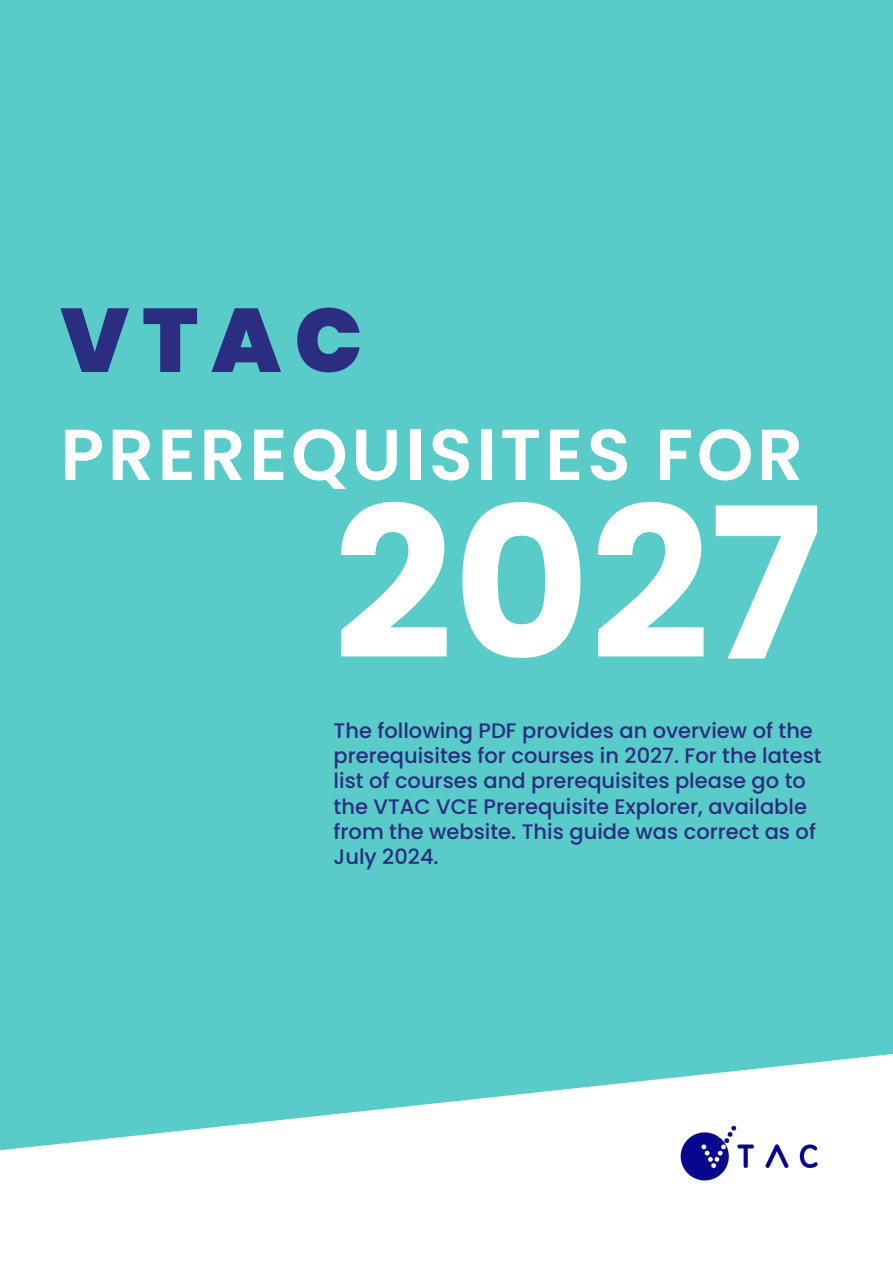
<style>
.page{position:relative;width:893px;height:1263px;background:#fff}
.page>*{position:absolute;margin:0;border:0;box-sizing:border-box;transform-origin:0 0}
.t1{font:700 210px "Poppins";color:#fff}
.t2{font:900 90px "Poppins";color:#2a2d80}
.t3{font:600 72px "Poppins";letter-spacing:.05em;color:#fff}
.t4{font:500 21px/25.2px "Poppins";color:#2a2d80}
</style>
<div class="page">
<div style="left:0;top:0;width:893px;height:1150px;background:#59cbc8"></div>
<img style="left:668px;top:1112px;width:154px;height:69px">
<p class="t2" style="left:60px;top:288px;width:303px">VTAC</p>
<p class="t3" style="left:60px;top:413px;width:744px">PREREQUISITES FOR</p>
<p class="t1" style="left:333px;top:463px;width:491px">2027</p>
<p class="t4" style="left:334px;top:718px;width:490px">The following PDF provides an overview of the prerequisites for courses in 2027. For the latest list of courses and prerequisites please go to the VTAC VCE Prerequisite Explorer, available from the website. This guide was correct as of July 2024.</p>
</div>
